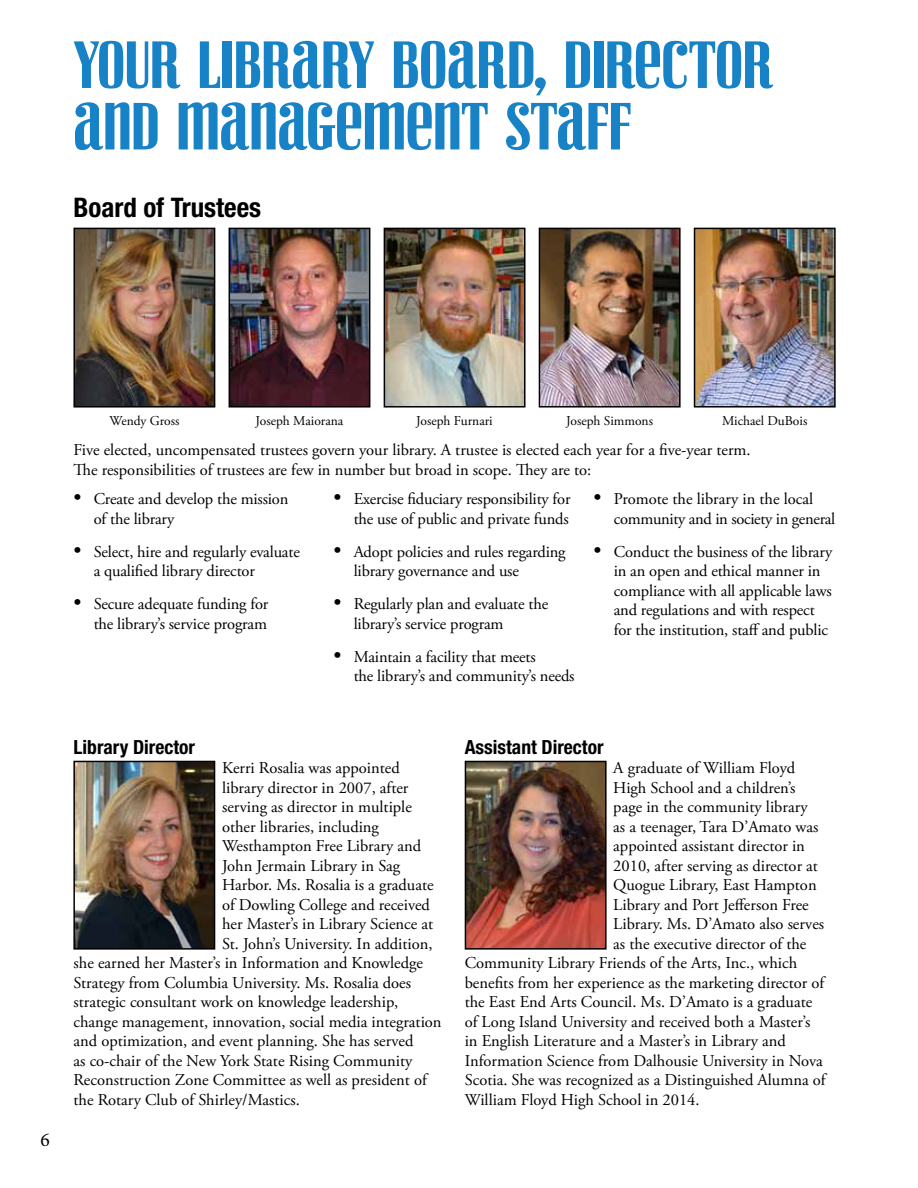
<style>
.page{position:relative;width:918px;height:1188px;background:#fff}
.page>*{position:absolute;margin:0;border:0;box-sizing:border-box;transform-origin:0 0}
.t1{font:60px/61.5px "Vexler Slip";color:#1782c5}
.t2{font:700 condensed 27px "Helvetica Neue";color:#000}
.t3{font:700 condensed 19.5px "Helvetica Neue";color:#000}
.t4{font:19.5px "Minion Pro";color:#000}
.t5{font:16.5px/19.5px "Adobe Garamond Pro";color:#000}
.t6{font:16.5px/19.5px "Adobe Garamond Pro";letter-spacing:-.02em;color:#000}
.t7{font:13.5px "Adobe Garamond Pro";color:#000}
.s1{font-size:21px}
</style>
<div class="page">
<img style="left:76px;top:231px;width:136px;height:174px">
<div style="left:73px;top:228px;width:142px;height:180px;border:2px solid #000"></div>
<img style="left:232px;top:231px;width:135px;height:174px">
<div style="left:229px;top:228px;width:141px;height:180px;border:2px solid #000"></div>
<img style="left:387px;top:231px;width:136px;height:174px">
<div style="left:384px;top:228px;width:142px;height:180px;border:2px solid #000"></div>
<img style="left:542px;top:231px;width:136px;height:174px">
<div style="left:539px;top:228px;width:142px;height:180px;border:2px solid #000"></div>
<img style="left:697px;top:231px;width:136px;height:174px">
<div style="left:694px;top:228px;width:142px;height:180px;border:2px solid #000"></div>
<img style="left:468px;top:764px;width:136px;height:183px">
<div style="left:465px;top:761px;width:142px;height:189px;border:2px solid #000"></div>
<img style="left:76px;top:764px;width:136px;height:183px">
<div style="left:73px;top:761px;width:142px;height:189px;border:2px solid #000"></div>
<h1 class="t1" style="left:73px;top:34px;width:701px">YOUR LIBRARY BOARD, DIRECTOR<br>AND MANAGEMENT STAFF</h1>
<h2 class="t2" style="left:73px;top:191px;width:189px">Board of Trustees</h2>
<p class="t4" style="left:40px;top:1127px;width:11px">6</p>
<p class="t7" style="left:109px;top:413px;width:71px">Wendy Gross</p>
<p class="t7" style="left:256px;top:413px;width:89px">Joseph Maiorana</p>
<p class="t7" style="left:416px;top:413px;width:78px">Joseph Furnari</p>
<p class="t7" style="left:566px;top:413px;width:88px">Joseph Simmons</p>
<p class="t7" style="left:722px;top:413px;width:87px">Michael DuBois</p>
<p class="t5" style="left:74px;top:441px;width:679px">Five elected, uncompensated trustees govern your library. A trustee is elected each year for a five-year term.<br>The responsibilities of trustees are few in number but broad in scope. They are to:</p>
<p class="t5" style="left:94px;top:490px;width:196px;text-indent:-20px"><span class="s1">•</span> Create and develop the mission of the library</p>
<p class="t5" style="left:94px;top:542px;width:208px;text-indent:-20px"><span class="s1">•</span> Select, hire and regularly evaluate a qualified library director</p>
<p class="t5" style="left:73px;top:595px;width:196px;text-align:right"><span class="s1">•</span> Secure adequate funding for the library’s service program</p>
<p class="t3" style="left:74px;top:735px;width:123px">Library Director</p>
<p class="t5" style="left:333px;top:490px;width:239px;text-align:right"><span class="s1">•</span> Exercise fiduciary responsibility for the use of public and private funds</p>
<p class="t5" style="left:354px;top:542px;width:213px;text-indent:-20px"><span class="s1">•</span> Adopt policies and rules regarding library governance and use</p>
<p class="t5" style="left:354px;top:595px;width:196px;text-indent:-20px"><span class="s1">•</span> Regularly plan and evaluate the library’s service program</p>
<p class="t5" style="left:354px;top:647px;width:222px;text-indent:-20px"><span class="s1">•</span> Maintain a facility that meets<br>the library’s and community’s needs</p>
<p class="t6" style="left:614px;top:490px;width:223px;text-indent:-20px"><span class="s1">•</span> Promote the library in the local community and in society in general</p>
<p class="t5" style="left:614px;top:542px;width:220px;text-indent:-20px"><span class="s1">•</span> Conduct the business of the library in an open and ethical manner in compliance with all applicable laws and regulations and with respect for the institution, staff and public</p>
<p class="t3" style="left:465px;top:735px;width:140px">Assistant Director</p>
<p class="t5" style="left:222px;top:759px;width:179px">Kerri Rosalia was appointed</p>
<p class="t5" style="left:222px;top:778px;width:188px">library director in 2007, after</p>
<p class="t5" style="left:222px;top:798px;width:191px">serving as director in multiple</p>
<p class="t5" style="left:222px;top:817px;width:158px">other libraries, including</p>
<p class="t5" style="left:222px;top:837px;width:201px">Westhampton Free Library and</p>
<p class="t5" style="left:222px;top:856px;width:180px">John Jermain Library in Sag</p>
<p class="t5" style="left:222px;top:876px;width:213px">Harbor. Ms. Rosalia is a graduate</p>
<p class="t5" style="left:222px;top:895px;width:210px">of Dowling College and received</p>
<p class="t5" style="left:222px;top:915px;width:213px">her Master’s in Library Science at</p>
<p class="t5" style="left:222px;top:934px;width:212px">St. John’s University. In addition,</p>
<p class="t5" style="left:74px;top:954px;width:351px">she earned her Master’s in Information and Knowledge</p>
<p class="t5" style="left:74px;top:973px;width:339px">Strategy from Columbia University. Ms. Rosalia does</p>
<p class="t5" style="left:74px;top:993px;width:326px">strategic consultant work on knowledge leadership,</p>
<p class="t5" style="left:74px;top:1012px;width:370px">change management, innovation, social media integration</p>
<p class="t5" style="left:74px;top:1032px;width:341px">and optimization, and event planning. She has served</p>
<p class="t5" style="left:74px;top:1051px;width:340px">as co-chair of the New York State Rising Community</p>
<p class="t5" style="left:74px;top:1071px;width:355px">Reconstruction Zone Committee as well as president of</p>
<p class="t5" style="left:74px;top:1090px;width:228px">the Rotary Club of Shirley/Mastics.</p>
<p class="t5" style="left:613px;top:759px;width:183px">A graduate of William Floyd</p>
<p class="t5" style="left:613px;top:778px;width:184px">High School and a children’s</p>
<p class="t5" style="left:613px;top:798px;width:196px">page in the community library</p>
<p class="t5" style="left:613px;top:817px;width:207px">as a teenager, Tara D’Amato was</p>
<p class="t5" style="left:613px;top:837px;width:193px">appointed assistant director in</p>
<p class="t5" style="left:613px;top:856px;width:206px">2010, after serving as director at</p>
<p class="t5" style="left:613px;top:876px;width:205px">Quogue Library, East Hampton</p>
<p class="t5" style="left:613px;top:895px;width:197px">Library and Port Jefferson Free</p>
<p class="t5" style="left:613px;top:915px;width:212px">Library. Ms. D’Amato also serves</p>
<p class="t5" style="left:613px;top:934px;width:195px">as the executive director of the</p>
<p class="t5" style="left:465px;top:954px;width:334px">Community Library Friends of the Arts, Inc., which</p>
<p class="t5" style="left:465px;top:973px;width:361px">benefits from her experience as the marketing director of</p>
<p class="t5" style="left:465px;top:993px;width:349px">the East End Arts Council. Ms. D’Amato is a graduate</p>
<p class="t5" style="left:465px;top:1012px;width:347px">of Long Island University and received both a Master’s</p>
<p class="t5" style="left:465px;top:1032px;width:323px">in English Literature and a Master’s in Library and</p>
<p class="t5" style="left:465px;top:1051px;width:359px">Information Science from Dalhousie University in Nova</p>
<p class="t5" style="left:465px;top:1071px;width:362px">Scotia. She was recognized as a Distinguished Alumna of</p>
<p class="t5" style="left:465px;top:1090px;width:236px">William Floyd High School in 2014.</p>
</div>
